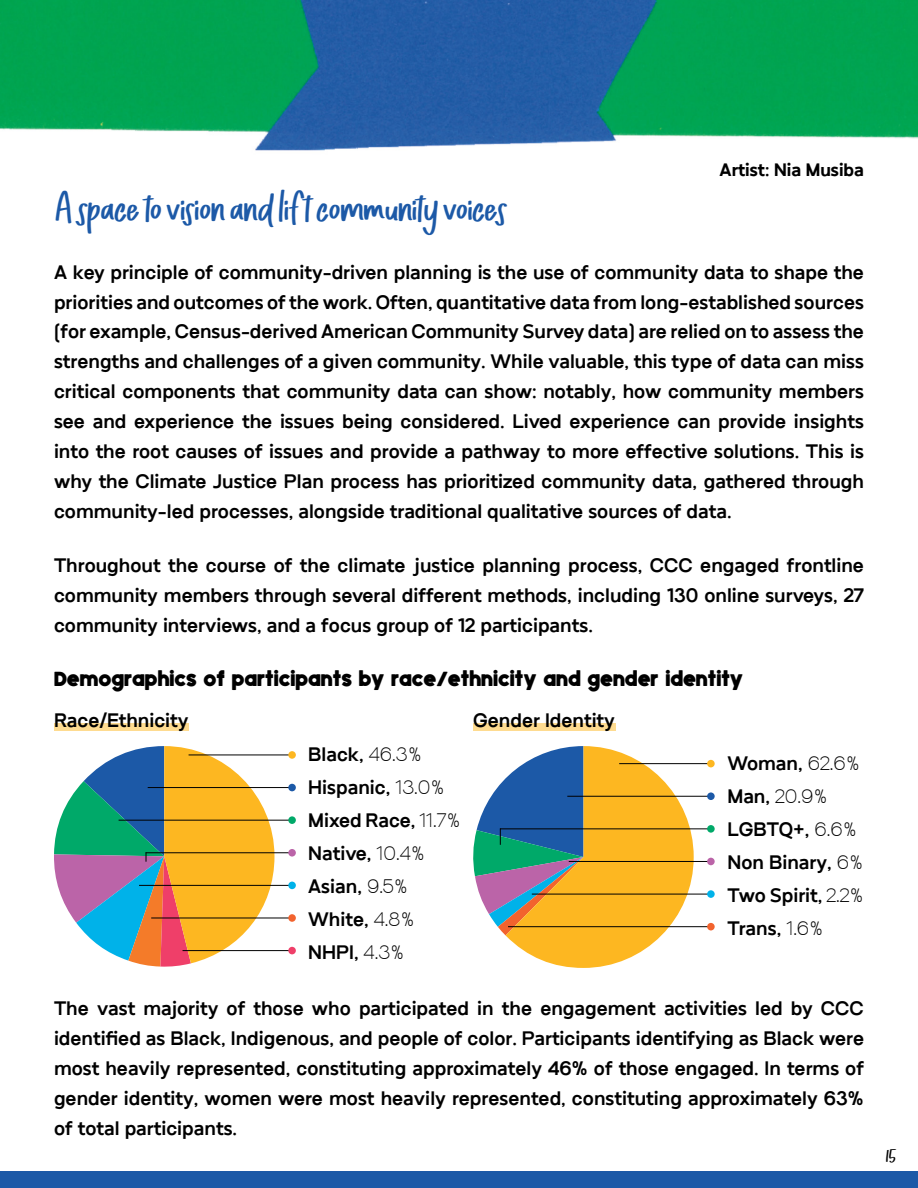
<style>
.page{position:relative;width:918px;height:1188px;background:#fff}
.page>*{position:absolute;margin:0;border:0;box-sizing:border-box;transform-origin:0 0}
.t1{font:37.5px "Chapillada";color:#1c59a7}
.t2{font:27px "Genta";color:#000}
.t3{font:700 19.5px/30px "Hellauw";color:#000;text-align:justify}
.t4{font:800 18px "Hellauw";color:#000}
.t5{font:18px "Chapillada";color:#000}
.s1{font-weight:100}
</style>
<div class="page">
<img style="left:0;top:0;width:918px;height:151px">
<div style="left:0;top:1172px;width:918px;height:16px;background:#1c59a7"></div>
<div style="left:473px;top:723px;width:142px;height:8px;background:#fedb90"></div>
<hr style="left:619px;top:763px;width:91px;height:1px;background:#000">
<hr style="left:500px;top:828px;width:211px;height:1px;background:#000">
<hr style="left:569px;top:861px;width:142px;height:1px;background:#000">
<hr style="left:532px;top:894px;width:179px;height:1px;background:#000">
<hr style="left:567px;top:796px;width:145px;height:1px;background:#000">
<hr style="left:508px;top:926px;width:203px;height:1px;background:#000">
<div style="left:707px;top:760px;width:8px;height:7px;background:#fdb721;border-radius:50%"></div>
<div style="left:707px;top:825px;width:8px;height:8px;background:#00a969;border-radius:50%"></div>
<div style="left:707px;top:923px;width:8px;height:7px;background:#f2632e;border-radius:50%"></div>
<div style="left:707px;top:792px;width:8px;height:8px;background:#1c59a7;border-radius:50%"></div>
<div style="left:707px;top:890px;width:8px;height:8px;background:#00b2e9;border-radius:50%"></div>
<div style="left:707px;top:858px;width:8px;height:7px;background:#bb64a8;border-radius:50%"></div>
<svg style="left:473px;top:746px;width:221px;height:222px"></svg>
<div style="left:54px;top:723px;width:134px;height:8px;background:#fedb90"></div>
<hr style="left:189px;top:755px;width:103px;height:1px;background:#000">
<hr style="left:119px;top:820px;width:173px;height:1px;background:#000">
<hr style="left:146px;top:852px;width:146px;height:1px;background:#000">
<hr style="left:139px;top:885px;width:153px;height:1px;background:#000">
<hr style="left:148px;top:787px;width:144px;height:1px;background:#000">
<hr style="left:183px;top:950px;width:109px;height:1px;background:#000">
<hr style="left:151px;top:918px;width:141px;height:1px;background:#000">
<div style="left:288px;top:751px;width:8px;height:8px;background:#fdb721;border-radius:50%"></div>
<div style="left:288px;top:816px;width:8px;height:8px;background:#00a969;border-radius:50%"></div>
<div style="left:288px;top:914px;width:8px;height:8px;background:#f2632e;border-radius:50%"></div>
<div style="left:288px;top:784px;width:8px;height:7px;background:#1c59a7;border-radius:50%"></div>
<div style="left:288px;top:882px;width:8px;height:7px;background:#00b2e9;border-radius:50%"></div>
<div style="left:288px;top:849px;width:8px;height:8px;background:#bb64a8;border-radius:50%"></div>
<div style="left:288px;top:947px;width:8px;height:7px;background:#ef3f69;border-radius:50%"></div>
<svg style="left:54px;top:746px;width:220px;height:221px"></svg>
<p class="t4" style="left:720px;top:159px;width:146px">Artist: Nia Musiba</p>
<h1 class="t1" style="left:54px;top:186px;width:453px">A space to vision and lif t community voices</h1>
<p class="t3" style="left:54px;top:257px;width:812px">A key principle of community-driven planning is the use of community data to shape the priorities and outcomes of the work. Often, quantitative data from long-established sources (for example, Census-derived American Community Survey data) are relied on to assess the strengths and challenges of a given community. While valuable, this type of data can miss critical components that community data can show: notably, how community members see and experience the issues being considered. Lived experience can provide insights into the root causes of issues and provide a pathway to more effective solutions. This is why the Climate Justice Plan process has prioritized community data, gathered through community-led processes, alongside traditional qualitative sources of data.</p>
<p class="t3" style="left:54px;top:551px;width:812px">Throughout the course of the climate justice planning process, CCC engaged frontline community members through several different methods, including 130 online surveys, 27 community interviews, and a focus group of 12 participants.</p>
<h2 class="t2" style="left:54px;top:666px;width:691px">Demographics of participants by race/ethnicity and gender identity</h2>
<p class="t3" style="left:54px;top:706px;width:136px">Race/Ethnicity</p>
<p class="t3" style="left:308px;top:737px;width:154px;line-height:33px;text-align:left">Black, <span class="s1">46.3%<br></span>Hispanic, <span class="s1">13.0%<br></span>Mixed Race, <span class="s1">11.7%<br></span>Native, <span class="s1">10.4%<br></span>Asian, <span class="s1">9.5%<br></span>White, <span class="s1">4.8%<br></span>NHPI, <span class="s1">4.3%</span></p>
<p class="t3" style="left:473px;top:706px;width:143px">Gender Identity</p>
<p class="t3" style="left:727px;top:747px;width:138px;line-height:33px;text-align:left">Woman, <span class="s1">62.6%<br></span>Man, <span class="s1">20.9%<br></span>LGBTQ+, <span class="s1">6.6%<br></span>Non Binary, <span class="s1">6%<br></span>Two Spirit, <span class="s1">2.2%<br></span>Trans, <span class="s1">1.6%</span></p>
<p class="t3" style="left:54px;top:993px;width:812px">The vast majority of those who participated in the engagement activities led by CCC identified as Black, Indigenous, and people of color. Participants identifying as Black were most heavily represented, constituting approximately 46% of those engaged. In terms of gender identity, women were most heavily represented, constituting approximately 63% of total participants.</p>
<p class="t5" style="left:886px;top:1147px;width:13px">15</p>
</div>
